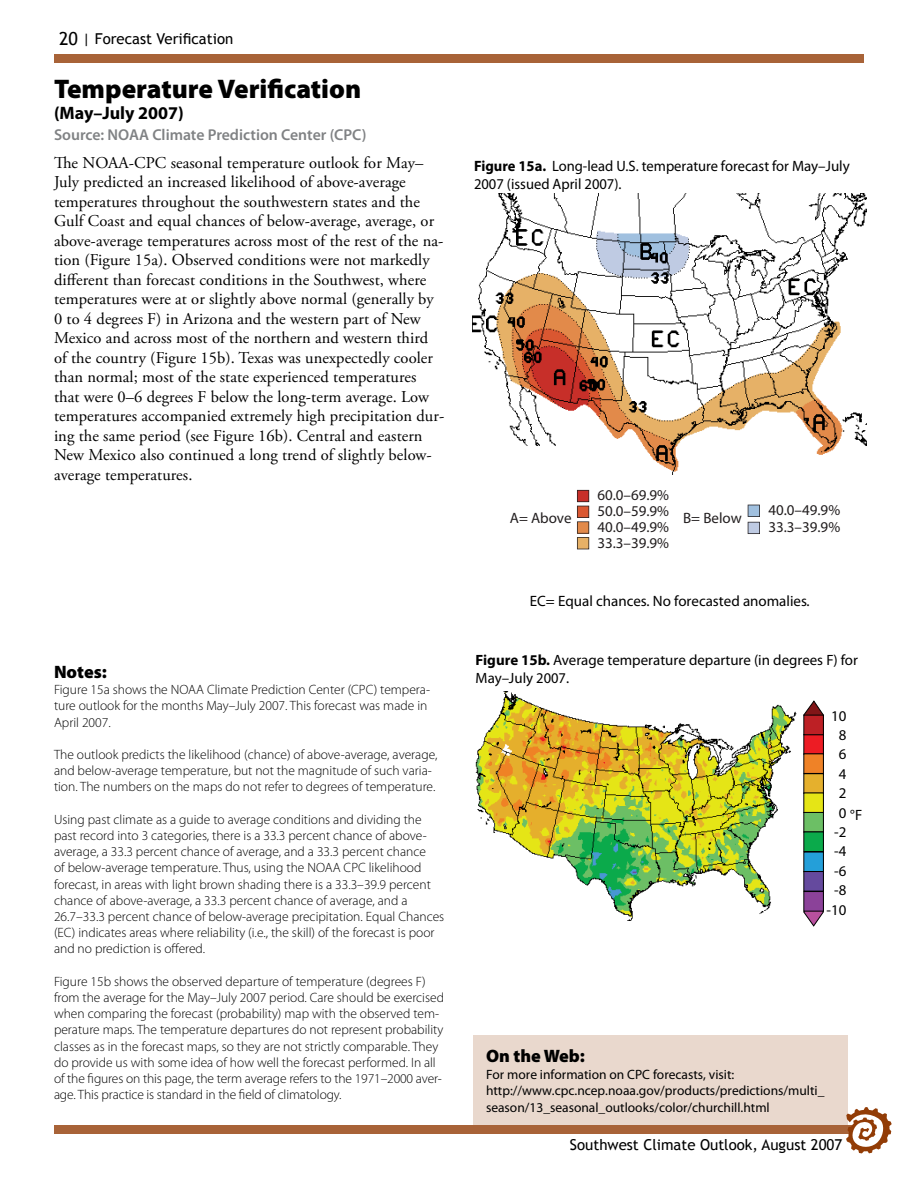
<style>
.page{position:relative;width:918px;height:1188px;background:#fff}
.page>*{position:absolute;margin:0;border:0;box-sizing:border-box;transform-origin:0 0}
.t1{font:900 27px "Myriad Pro";color:#000}
.t2{font:900 18px "Myriad Pro";color:#000}
.t3{font:700 18px "Myriad Pro";color:#000}
.t4{font:16.5px/19.5px "Adobe Garamond Pro";color:#000}
.t5{font:600 15.75px "Myriad Pro";color:#808284}
.t6{font:15px/18px "Myriad Pro";color:#000}
.t7{font:15px "Myriad Pro";color:#221e1f}
.t8{font:15px "Trebuchet MS";color:#000}
.t9{font:14.85px/19.4px "Myriad Pro";color:#000;text-align:right}
.t10{font:300 13.5px/16.2px "Myriad Pro";color:#000}
.t11{font:13.5px/16.5px "Myriad Pro";color:#000}
.s1{font-size:18px}
.s2{font-weight:700}
</style>
<div class="page">
<div style="left:473px;top:1035px;width:375px;height:99px;background:#e9d8cd"></div>
<div style="left:804px;top:735px;width:19px;height:19px;background:#ed1c24"></div>
<div style="left:803px;top:734px;width:21px;height:21px;border:1px solid #000"></div>
<div style="left:804px;top:754px;width:19px;height:19px;background:#ef8227"></div>
<div style="left:803px;top:753px;width:21px;height:21px;border:1px solid #000"></div>
<div style="left:804px;top:774px;width:19px;height:19px;background:#e5b02d"></div>
<div style="left:803px;top:773px;width:21px;height:21px;border:1px solid #000"></div>
<div style="left:804px;top:793px;width:19px;height:20px;background:#e5e516"></div>
<div style="left:803px;top:793px;width:21px;height:20px;border:1px solid #000"></div>
<div style="left:804px;top:812px;width:19px;height:20px;background:#6cbf65"></div>
<div style="left:803px;top:812px;width:21px;height:20px;border:1px solid #000"></div>
<div style="left:804px;top:832px;width:19px;height:20px;background:#0baa4b"></div>
<div style="left:803px;top:832px;width:21px;height:20px;border:1px solid #000"></div>
<div style="left:804px;top:852px;width:19px;height:20px;background:#249fd9"></div>
<div style="left:803px;top:852px;width:21px;height:20px;border:1px solid #000"></div>
<div style="left:804px;top:872px;width:19px;height:19px;background:#654a9e"></div>
<div style="left:803px;top:871px;width:21px;height:21px;border:1px solid #000"></div>
<svg style="left:803px;top:912px;width:21px;height:15px"></svg>
<svg style="left:803px;top:700px;width:21px;height:15px"></svg>
<div style="left:804px;top:715px;width:19px;height:20px;background:#bd2025"></div>
<div style="left:803px;top:715px;width:21px;height:20px;border:1px solid #000"></div>
<div style="left:804px;top:892px;width:19px;height:19px;background:#8b4299"></div>
<div style="left:803px;top:891px;width:21px;height:21px;border:1px solid #000"></div>
<img style="left:475px;top:692px;width:322px;height:228px">
<img style="left:472px;top:193px;width:394px;height:282px">
<svg style="left:577px;top:490px;width:12px;height:59px"></svg>
<svg style="left:748px;top:505px;width:12px;height:29px"></svg>
<div style="left:55px;top:1126px;width:808px;height:7px;background:#a86338"></div>
<div style="left:54px;top:1125px;width:810px;height:9px;border:2px solid #a86338"></div>
<svg style="left:846px;top:1107px;width:46px;height:46px"></svg>
<div style="left:55px;top:55px;width:808px;height:7px;background:#a86338"></div>
<div style="left:54px;top:54px;width:810px;height:9px;border:2px solid #a86338"></div>
<p class="t8" style="left:59px;top:30px;width:176px"><span class="s1">20</span> | Forecast Verification</p>
<h1 class="t1" style="left:54px;top:71px;width:309px">Temperature Verification</h1>
<h2 class="t3" style="left:54px;top:101px;width:131px">(May–July 2007)</h2>
<p class="t5" style="left:54px;top:125px;width:314px">Source: NOAA Climate Prediction Center (CPC)</p>
<p class="t4" style="left:54px;top:154px;width:392px">The NOAA-CPC seasonal temperature outlook for May– July predicted an increased likelihood of above-average temperatures throughout the southwestern states and the Gulf Coast and equal chances of below-average, average, or above-average temperatures across most of the rest of the na&shy;tion (Figure 15a). Observed conditions were not markedly different than forecast conditions in the Southwest, where temperatures were at or slightly above normal (generally by 0 to 4 degrees F) in Arizona and the western part of New Mexico and across most of the northern and western third of the country (Figure 15b). Texas was unexpectedly cooler than normal; most of the state experienced temperatures that were 0–6 degrees F below the long-term average. Low temperatures accompanied extremely high precipitation dur&shy;ing the same period (see Figure 16b). Central and eastern New Mexico also continued a long trend of slightly below&shy;average temperatures.</p>
<h2 class="t2" style="left:54px;top:660px;width:54px">Notes:</h2>
<p class="t10" style="left:54px;top:681px;width:378px">Figure 15a shows the NOAA Climate Prediction Center (CPC) tempera&shy;ture outlook for the months May–July 2007. This forecast was made in<br>April 2007.</p>
<p class="t10" style="left:54px;top:746px;width:385px">The outlook predicts the likelihood (chance) of above-average, average, and below-average temperature, but not the magnitude of such varia&shy;tion. The numbers on the maps do not refer to degrees of temperature.</p>
<p class="t10" style="left:54px;top:811px;width:392px">Using past climate as a guide to average conditions and dividing the past record into 3 categories, there is a 33.3 percent chance of above&shy;average, a 33.3 percent chance of average, and a 33.3 percent chance<br>of below-average temperature. Thus, using the NOAA CPC likelihood forecast, in areas with light brown shading there is a 33.3–39.9 percent chance of above-average, a 33.3 percent chance of average, and a 26.7–33.3 percent chance of below-average precipitation. Equal Chances (EC) indicates areas where reliability (i.e., the skill) of the forecast is poor and no prediction is offered.</p>
<p class="t10" style="left:54px;top:973px;width:392px">Figure 15b shows the observed departure of temperature (degrees F) from the average for the May–July 2007 period. Care should be exercised when comparing the forecast (probability) map with the observed tem&shy;perature maps. The temperature departures do not represent probability classes as in the forecast maps, so they are not strictly comparable. They do provide us with some idea of how well the forecast performed. In all of the figures on this page, the term average refers to the 1971–2000 aver&shy;age. This practice is standard in the field of climatology.</p>
<p class="t6" style="left:474px;top:157px;width:377px"><span class="s2">Figure 15a.</span> Long-lead U.S. temperature forecast for May–July<br>2007 (issued April 2007).</p>
<p class="t7" style="left:510px;top:509px;width:63px">A= Above</p>
<p class="t7" style="left:597px;top:486px;width:73px">60.0–69.9%</p>
<p class="t7" style="left:597px;top:502px;width:73px">50.0–59.9%</p>
<p class="t7" style="left:597px;top:518px;width:73px">40.0–49.9%</p>
<p class="t7" style="left:597px;top:533px;width:73px">33.3–39.9%</p>
<p class="t7" style="left:683px;top:509px;width:60px">B= Below</p>
<p class="t7" style="left:768px;top:501px;width:73px">40.0–49.9%</p>
<p class="t7" style="left:768px;top:518px;width:73px">33.3–39.9%</p>
<p class="t6" style="left:530px;top:592px;width:281px">EC= Equal chances. No forecasted anomalies.</p>
<p class="t9" style="left:476px;top:651px;width:384px;line-height:17.9px;text-align:left"><span class="s2">Figure 15b.</span> Average temperature departure (in degrees F) for<br>May–July 2007.</p>
<p class="t9" style="left:827px;top:706px;width:21px">10<br>8<br>6<br>4<br>2<br>0 -2 -4 -6 -8 -10</p>
<p class="t9" style="left:850px;top:805px;width:14px">°F</p>
<h2 class="t2" style="left:486px;top:1044px;width:101px">On the Web:</h2>
<p class="t11" style="left:486px;top:1066px;width:340px">For more information on CPC forecasts, visit: http://www.cpc.ncep.noaa.gov/products/predictions/multi_ season/13_seasonal_outlooks/color/churchill.html</p>
<p class="t8" style="left:570px;top:1135px;width:274px">Southwest Climate Outlook, August 2007</p>
</div>
